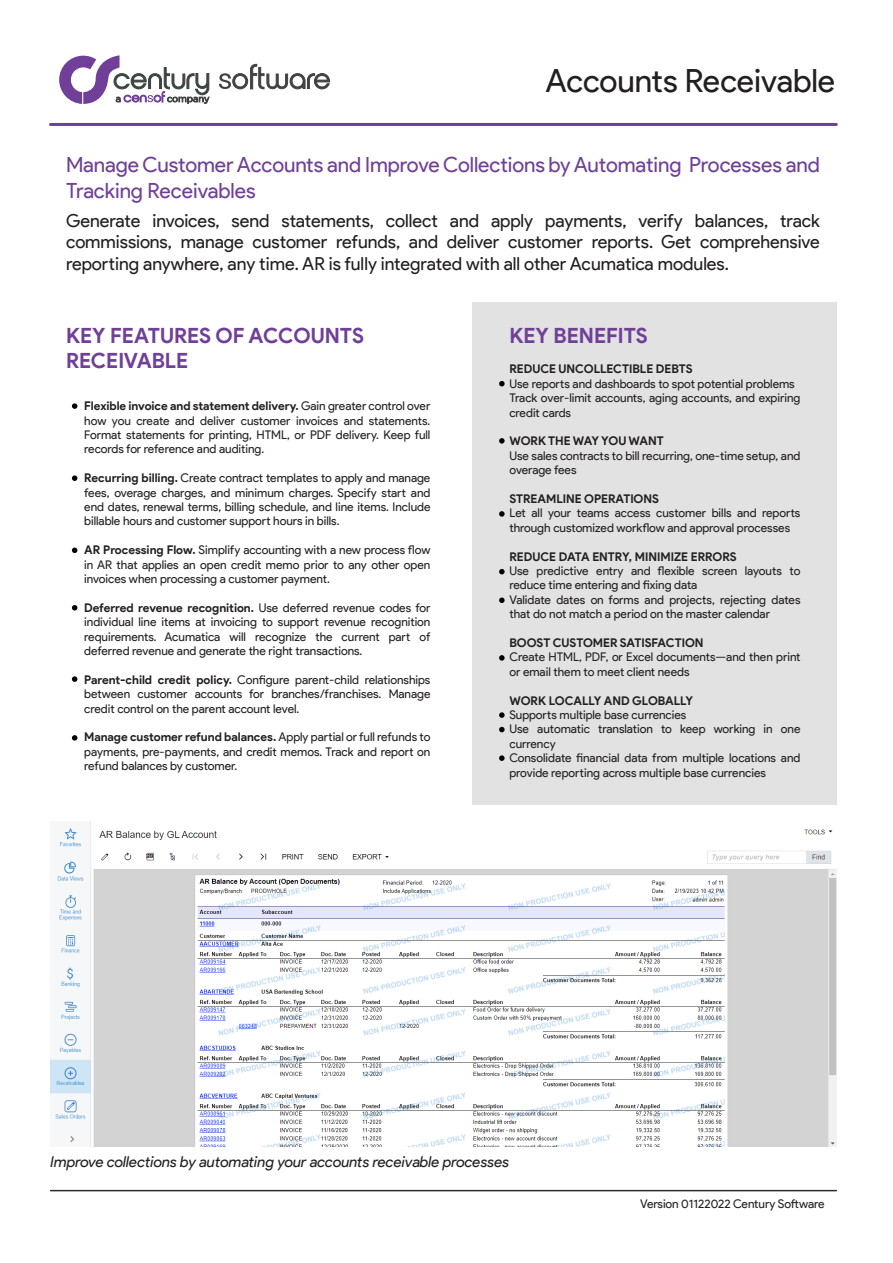
<style>
.page{position:relative;width:893px;height:1263px;background:#fff}
.page>*{position:absolute;margin:0;border:0;box-sizing:border-box;transform-origin:0 0}
.t1{font:32.1px "Product Sans";letter-spacing:-.005em;color:#231f20}
.t2{font:21px/25.2px "Product Sans";letter-spacing:-.005em;color:#704098}
.t3{font:700 21px/25.2px "Product Sans";color:#704098}
.t4{font:18px/21.6px "Product Sans";color:#231f20;text-align:justify}
.t5{font:italic 15px "Product Sans";letter-spacing:-.005em;color:#231f20}
.t6{font:12px/14.4px "Product Sans";color:#231f20;text-align:justify}
.t7{font:700 12px "Product Sans";color:#231f20}
.s1{font-weight:700}
</style>
<div class="page">
<div style="left:472px;top:302px;width:365px;height:502px;background:#e2e2e2"></div>
<svg style="left:219px;top:64px;width:111px;height:26px"></svg>
<svg style="left:59px;top:55px;width:150px;height:49px"></svg>
<hr style="left:51px;top:123px;width:785px;height:3px;background:#704098">
<hr style="left:51px;top:1190px;width:785px;height:1px;background:#2d2d2d">
<svg style="left:72px;top:403px;width:5px;height:6px"></svg>
<svg style="left:72px;top:475px;width:5px;height:6px"></svg>
<svg style="left:72px;top:547px;width:6px;height:6px"></svg>
<svg style="left:72px;top:605px;width:6px;height:6px"></svg>
<svg style="left:72px;top:676px;width:5px;height:6px"></svg>
<svg style="left:72px;top:735px;width:5px;height:6px"></svg>
<svg style="left:499px;top:381px;width:6px;height:5px"></svg>
<svg style="left:499px;top:438px;width:6px;height:6px"></svg>
<svg style="left:499px;top:511px;width:6px;height:6px"></svg>
<svg style="left:499px;top:569px;width:6px;height:5px"></svg>
<svg style="left:499px;top:597px;width:6px;height:6px"></svg>
<svg style="left:499px;top:655px;width:6px;height:6px"></svg>
<svg style="left:499px;top:712px;width:6px;height:6px"></svg>
<svg style="left:499px;top:727px;width:6px;height:5px"></svg>
<svg style="left:499px;top:755px;width:6px;height:6px"></svg>
<img style="left:50px;top:822px;width:787px;height:324px">
<h1 class="t1" style="left:545px;top:63px;width:291px">Accounts Receivable</h1>
<h2 class="t2" style="left:66px;top:153px;width:755px">Manage Customer Accounts and Improve Collections by Automating Processes and<br>Tracking Receivables</h2>
<p class="t4" style="left:66px;top:210px;width:755px">Generate invoices, send statements, collect and apply payments, verify balances, track commissions, manage customer refunds, and deliver customer reports. Get comprehensive reporting anywhere, any time. AR is fully integrated with all other Acumatica modules.</p>
<h2 class="t3" style="left:66px;top:323px;width:300px">KEY FEATURES OF ACCOUNTS<br>RECEIVABLE</h2>
<h2 class="t3" style="left:509px;top:323px;width:140px">KEY BENEFITS</h2>
<p class="t7" style="left:509px;top:362px;width:185px">REDUCE UNCOLLECTIBLE DEBTS</p>
<p class="t6" style="left:509px;top:377px;width:293px;text-align:left">Use reports and dashboards to spot potential problems<br>Track over-limit accounts, aging accounts, and expiring credit cards</p>
<p class="t7" style="left:509px;top:434px;width:156px">WORK THE WAY YOU WANT</p>
<p class="t6" style="left:509px;top:449px;width:293px">Use sales contracts to bill recurring, one-time setup, and overage fees</p>
<p class="t7" style="left:509px;top:491px;width:151px">STREAMLINE OPERATIONS</p>
<p class="t6" style="left:509px;top:506px;width:293px">Let all your teams access customer bills and reports through customized workflow and approval processes</p>
<p class="t7" style="left:509px;top:549px;width:229px">REDUCE DATA ENTRY, MINIMIZE ERRORS</p>
<p class="t6" style="left:509px;top:564px;width:293px;text-align:left">Use predictive entry and flexible screen layouts to reduce time entering and fixing data<br>Validate dates on forms and projects, rejecting dates that do not match a period on the master calendar</p>
<p class="t7" style="left:509px;top:635px;width:196px">BOOST CUSTOMER SATISFACTION</p>
<p class="t6" style="left:509px;top:650px;width:293px">Create HTML, PDF, or Excel documents—and then print or email them to meet client needs</p>
<p class="t7" style="left:509px;top:693px;width:185px">WORK LOCALLY AND GLOBALLY</p>
<p class="t6" style="left:509px;top:708px;width:293px;text-align:left">Supports multiple base currencies<br>Use automatic translation to keep working in one currency<br>Consolidate financial data from multiple locations and provide reporting across multiple base currencies</p>
<p class="t6" style="left:84px;top:399px;width:348px"><span class="s1">Flexible invoice and statement delivery.</span> Gain greater control over how you create and deliver customer invoices and statements.<br>Format statements for printing, HTML, or PDF delivery. Keep full records for reference and auditing.</p>
<p class="t6" style="left:84px;top:471px;width:348px"><span class="s1">Recurring billing.</span> Create contract templates to apply and manage fees, overage charges, and minimum charges. Specify start and end dates, renewal terms, billing schedule, and line items. Include billable hours and customer support hours in bills.</p>
<p class="t6" style="left:84px;top:543px;width:348px"><span class="s1">AR Processing Flow.</span> Simplify accounting with a new process flow in AR that applies an open credit memo prior to any other open invoices when processing a customer payment.</p>
<p class="t6" style="left:84px;top:601px;width:348px"><span class="s1">Deferred revenue recognition.</span> Use deferred revenue codes for individual line items at invoicing to support revenue recognition requirements. Acumatica will recognize the current part of deferred revenue and generate the right transactions.</p>
<p class="t6" style="left:84px;top:673px;width:348px"><span class="s1">Parent-child credit policy.</span> Configure parent-child relationships between customer accounts for branches/franchises. Manage credit control on the parent account level.</p>
<p class="t6" style="left:84px;top:730px;width:348px"><span class="s1">Manage customer refund balances.</span> Apply partial or full refunds to payments, pre-payments, and credit memos. Track and report on refund balances by customer.</p>
<p class="t5" style="left:51px;top:1153px;width:460px">Improve collections by automating your accounts receivable processes</p>
<p class="t6" style="left:640px;top:1196px;width:186px">Version 01122022 Century Software</p>
</div>
